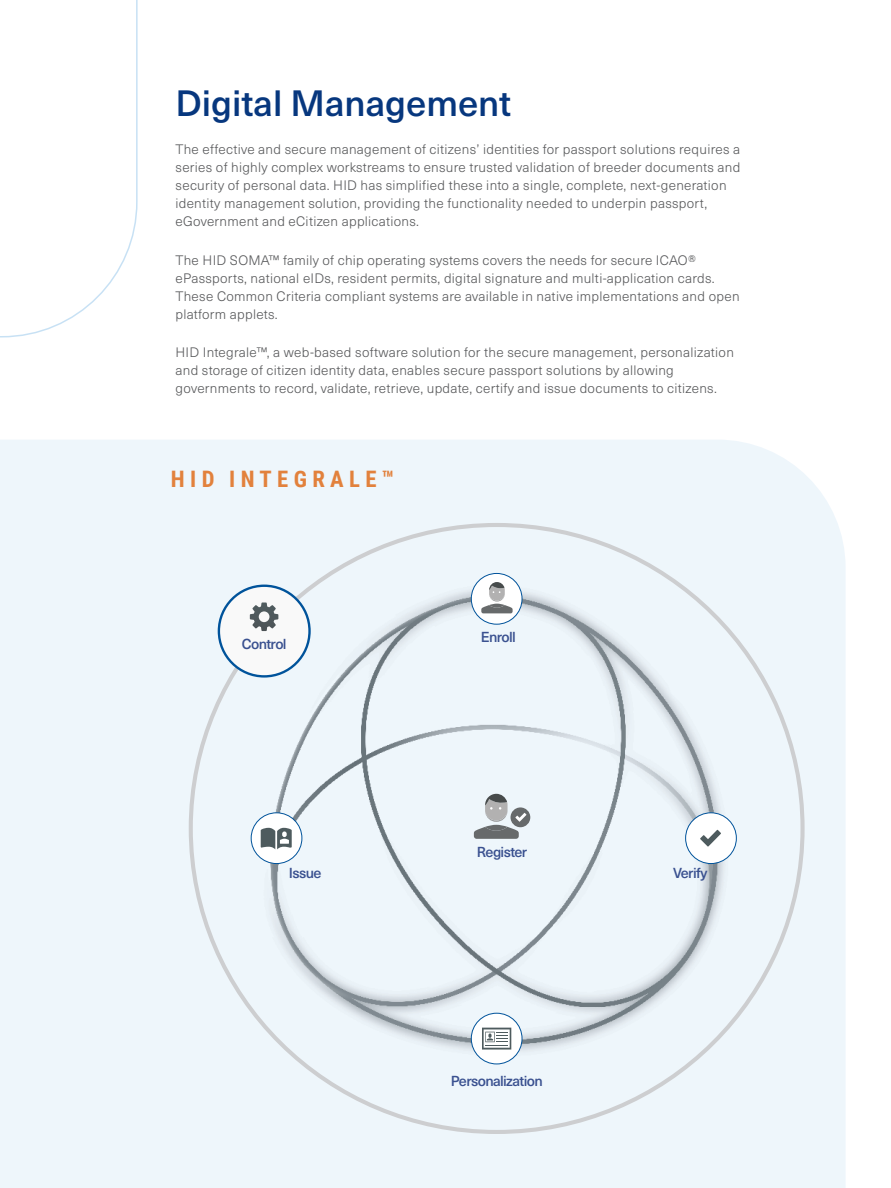
<style>
.page{position:relative;width:891px;height:1188px;background:#fff}
.page>*{position:absolute;margin:0;border:0;box-sizing:border-box;transform-origin:0 0}
.t1{font:500 36px "Neue Haas Unica Pro";color:#07377e}
.t2{font:700 22.65px "Roboto Condensed";letter-spacing:.235em;color:#e2813c}
.t3{font:500 14.25px "Neue Haas Unica Pro";letter-spacing:-.045em;color:#3a5190}
.t4{font:300 13.5px/18px "Neue Haas Unica Pro";letter-spacing:.02em;color:#58595b}
</style>
<div class="page">
<svg style="left:0;top:0;width:138px;height:338px"></svg>
<div style="left:0;top:440px;width:846px;height:748px;background:#eef6fb"></div>
<img style="left:239px;top:558px;width:516px;height:517px">
<div style="left:686px;top:813px;width:50px;height:51px;background:#fff;border-radius:50%"></div>
<div style="left:685px;top:812px;width:52px;height:52px;border:1px solid #00539b;border-radius:50%"></div>
<svg style="left:700px;top:830px;width:21px;height:17px"></svg>
<div style="left:251px;top:813px;width:51px;height:51px;background:#fff;border-radius:50%"></div>
<div style="left:251px;top:812px;width:51px;height:52px;border:1px solid #00539b;border-radius:50%"></div>
<svg style="left:261px;top:828px;width:31px;height:21px"></svg>
<div style="left:219px;top:586px;width:91px;height:90px;background:#f9f9f9;border-radius:50%"></div>
<div style="left:218px;top:585px;width:93px;height:93px;border:2px solid #00539b;border-radius:50%"></div>
<svg style="left:250px;top:603px;width:28px;height:28px"></svg>
<div style="left:471px;top:573px;width:51px;height:51px;background:#fff;border-radius:50%"></div>
<div style="left:471px;top:573px;width:51px;height:52px;border:1px solid #00539b;border-radius:50%"></div>
<svg style="left:481px;top:582px;width:32px;height:31px"></svg>
<div style="left:511px;top:807px;width:19px;height:20px;background:#676a6b;border-radius:50%"></div>
<svg style="left:474px;top:794px;width:52px;height:45px;background:#b1b5b8"></svg>
<div style="left:471px;top:1013px;width:51px;height:51px;background:#fff;border-radius:50%"></div>
<div style="left:471px;top:1013px;width:51px;height:51px;border:1px solid #00539b;border-radius:50%"></div>
<svg style="left:482px;top:1028px;width:29px;height:22px"></svg>
<h1 class="t1" style="left:176px;top:81px;width:337px">Digital Management</h1>
<p class="t4" style="left:176px;top:141px;width:566px">The effective and secure management of citizens’ identities for passport solutions requires a series of highly complex workstreams to ensure trusted validation of breeder documents and security of personal data. HID has simplified these into a single, complete, next-generation identity management solution, providing the functionality needed to underpin passport, eGovernment and eCitizen applications.</p>
<p class="t4" style="left:176px;top:251px;width:566px">The HID SOMA™ family of chip operating systems covers the needs for secure ICAO® ePassports, national eIDs, resident permits, digital signature and multi-application cards.<br>These Common Criteria compliant systems are available in native implementations and open platform applets.</p>
<p class="t4" style="left:176px;top:343px;width:560px">HID Integrale™, a web-based software solution for the secure management, personalization and storage of citizen identity data, enables secure passport solutions by allowing governments to record, validate, retrieve, update, certify and issue documents to citizens.</p>
<h2 class="t2" style="left:171px;top:463px;width:225px">HID INTEGRALE™</h2>
<p class="t3" style="left:242px;top:635px;width:46px">Control</p>
<p class="t3" style="left:481px;top:628px;width:36px">Enroll</p>
<p class="t3" style="left:477px;top:844px;width:52px">Register</p>
<p class="t3" style="left:289px;top:865px;width:34px">Issue</p>
<p class="t3" style="left:673px;top:865px;width:36px">Verify</p>
<p class="t3" style="left:451px;top:1072px;width:94px">Personalization</p>
</div>
